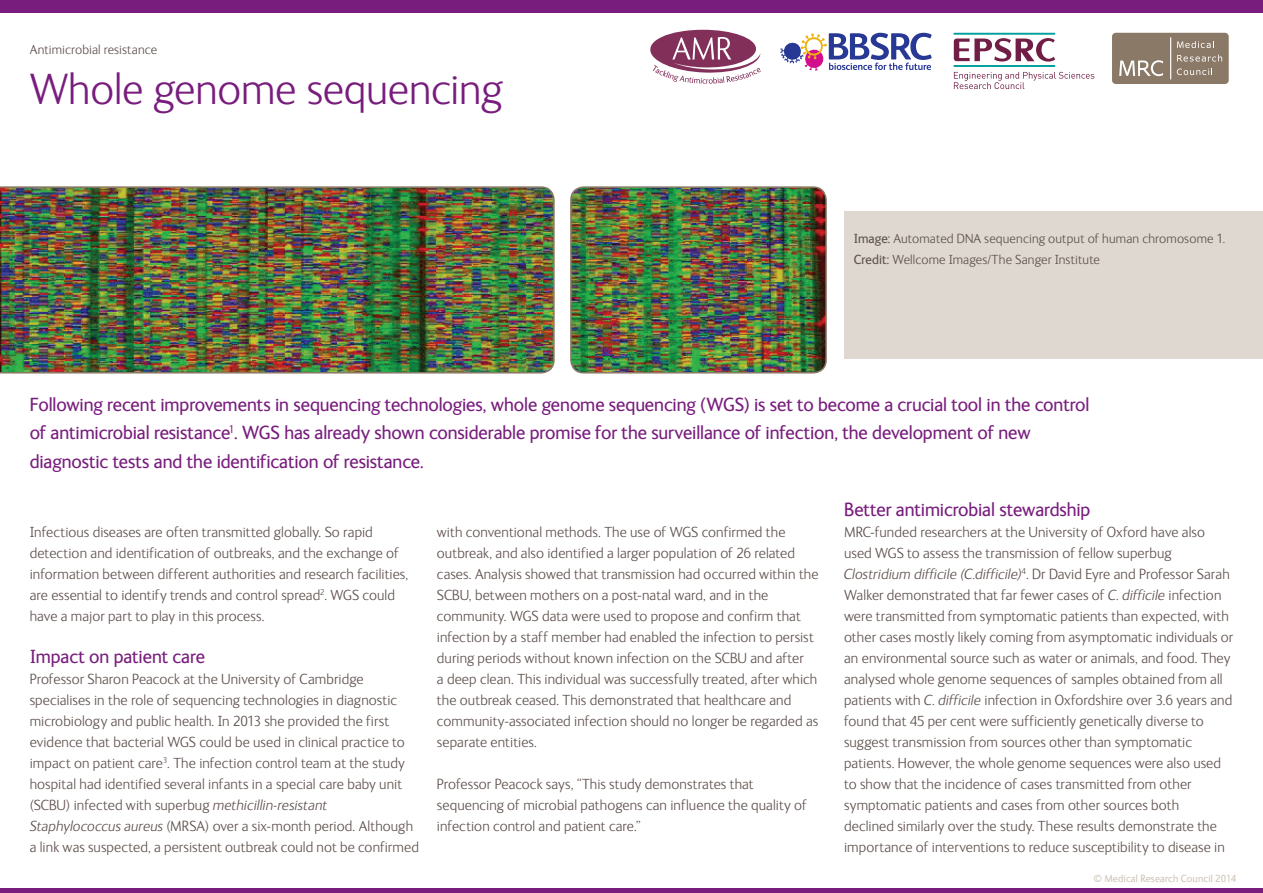
<style>
.page{position:relative;width:1263px;height:893px;background:#fff}
.page>*{position:absolute;margin:0;border:0;box-sizing:border-box;transform-origin:0 0}
.t1{font:300 45px "FS Ingrid";letter-spacing:-.005em;color:#781d7d}
.t2{font:19.5px/28.5px "FS Ingrid";letter-spacing:-.005em;color:#781d7d}
.t3{font:300 15px/21px "FS Ingrid";letter-spacing:.005em;color:#5d4f4b}
.t4{font:300 13.5px/21px "FS Ingrid";letter-spacing:.01em;color:#5d4f4b}
.t5{font:10.5px "FS Ingrid";letter-spacing:.015em;color:#cdc4b8}
.s1{font-weight:400}
.s2{font-style:italic}
</style>
<div class="page">
<div style="left:1112px;top:33px;width:117px;height:51px;background:#8a7966;border-radius:4px"></div>
<svg style="left:1119px;top:60px;width:44px;height:16px"></svg>
<svg style="left:1170px;top:37px;width:1px;height:42px"></svg>
<svg style="left:1177px;top:68px;width:35px;height:7px"></svg>
<svg style="left:1177px;top:55px;width:45px;height:7px"></svg>
<svg style="left:1177px;top:41px;width:37px;height:7px"></svg>
<hr style="left:953px;top:65px;width:102px;height:2px;background:#00a19c">
<hr style="left:953px;top:33px;width:102px;height:2px;background:#00a19c">
<svg style="left:954px;top:38px;width:101px;height:24px"></svg>
<svg style="left:954px;top:72px;width:140px;height:17px"></svg>
<svg style="left:780px;top:33px;width:152px;height:38px"></svg>
<svg style="left:650px;top:30px;width:111px;height:54px"></svg>
<img style="left:0;top:186px;width:555px;height:188px">
<img style="left:573px;top:189px;width:251px;height:182px">
<div style="left:570px;top:186px;width:257px;height:188px;border:2px solid #8a7966;border-radius:13px"></div>
<div style="left:0;top:0;width:1263px;height:12px;background:#781d7d"></div>
<div style="left:0;top:888px;width:1263px;height:5px;background:#781d7d"></div>
<div style="left:844px;top:212px;width:419px;height:146px;background:#ded8d0"></div>
<p class="t4" style="left:30px;top:39px;width:129px">Antimicrobial resistance</p>
<h1 class="t1" style="left:30px;top:66px;width:474px">Whole genome sequencing</h1>
<p class="t4" style="left:854px;top:228px;width:373px"><span class="s1">Image:</span> Automated DNA sequencing output of human chromosome 1.<br><span class="s1">Credit:</span> Wellcome Images/The Sanger Institute</p>
<p class="t2" style="left:30px;top:390px;width:1061px">Following recent improvements in sequencing technologies, whole genome sequencing (WGS) is set to become a crucial tool in the control of antimicrobial resistance<sup>1</sup>. WGS has already shown considerable promise for the surveillance of infection, the development of new diagnostic tests and the identification of resistance.</p>
<p class="t3" style="left:30px;top:522px;width:380px">Infectious diseases are often transmitted globally. So rapid detection and identification of outbreaks, and the exchange of information between different authorities and research facilities, are essential to identify trends and control spread<sup>2</sup>. WGS could have a major part to play in this process.</p>
<h2 class="t2" style="left:30px;top:643px;width:177px">Impact on patient care</h2>
<p class="t3" style="left:30px;top:669px;width:391px">Professor Sharon Peacock at the University of Cambridge specialises in the role of sequencing technologies in diagnostic microbiology and public health. In 2013 she provided the first evidence that bacterial WGS could be used in clinical practice to impact on patient care<sup>3</sup>. The infection control team at the study hospital had identified several infants in a special care baby unit (SCBU) infected with superbug <span class="s2">methicillin-resistant Staphylococcus aureus</span> (MRSA) over a six-month period. Although a link was suspected, a persistent outbreak could not be confirmed</p>
<p class="t3" style="left:437px;top:522px;width:383px">with conventional methods. The use of WGS confirmed the outbreak, and also identified a larger population of 26 related cases. Analysis showed that transmission had occurred within the SCBU, between mothers on a post-natal ward, and in the community. WGS data were used to propose and confirm that infection by a staff member had enabled the infection to persist during periods without known infection on the SCBU and after<br>a deep clean. This individual was successfully treated, after which the outbreak ceased. This demonstrated that healthcare and community-associated infection should no longer be regarded as separate entities.</p>
<p class="t3" style="left:437px;top:774px;width:371px">Professor Peacock says, “This study demonstrates that sequencing of microbial pathogens can influence the quality of infection control and patient care.”</p>
<h2 class="t2" style="left:844px;top:496px;width:248px">Better antimicrobial stewardship</h2>
<p class="t3" style="left:844px;top:522px;width:391px">MRC-funded researchers at the University of Oxford have also used WGS to assess the transmission of fellow superbug <span class="s2">Clostridium difficile (C.difficile)</span><sup>4</sup>. Dr David Eyre and Professor Sarah Walker demonstrated that far fewer cases of <span class="s2">C. difficile</span> infection were transmitted from symptomatic patients than expected, with other cases mostly likely coming from asymptomatic individuals or an environmental source such as water or animals, and food. They analysed whole genome sequences of samples obtained from all patients with <span class="s2">C. difficile</span> infection in Oxfordshire over 3.6 years and found that 45 per cent were sufficiently genetically diverse to suggest transmission from sources other than symptomatic patients. However, the whole genome sequences were also used to show that the incidence of cases transmitted from other symptomatic patients and cases from other sources both<br>declined similarly over the study. These results demonstrate the importance of interventions to reduce susceptibility to disease in</p>
<p class="t5" style="left:1094px;top:872px;width:144px">© Medical Research Council 2014</p>
</div>
